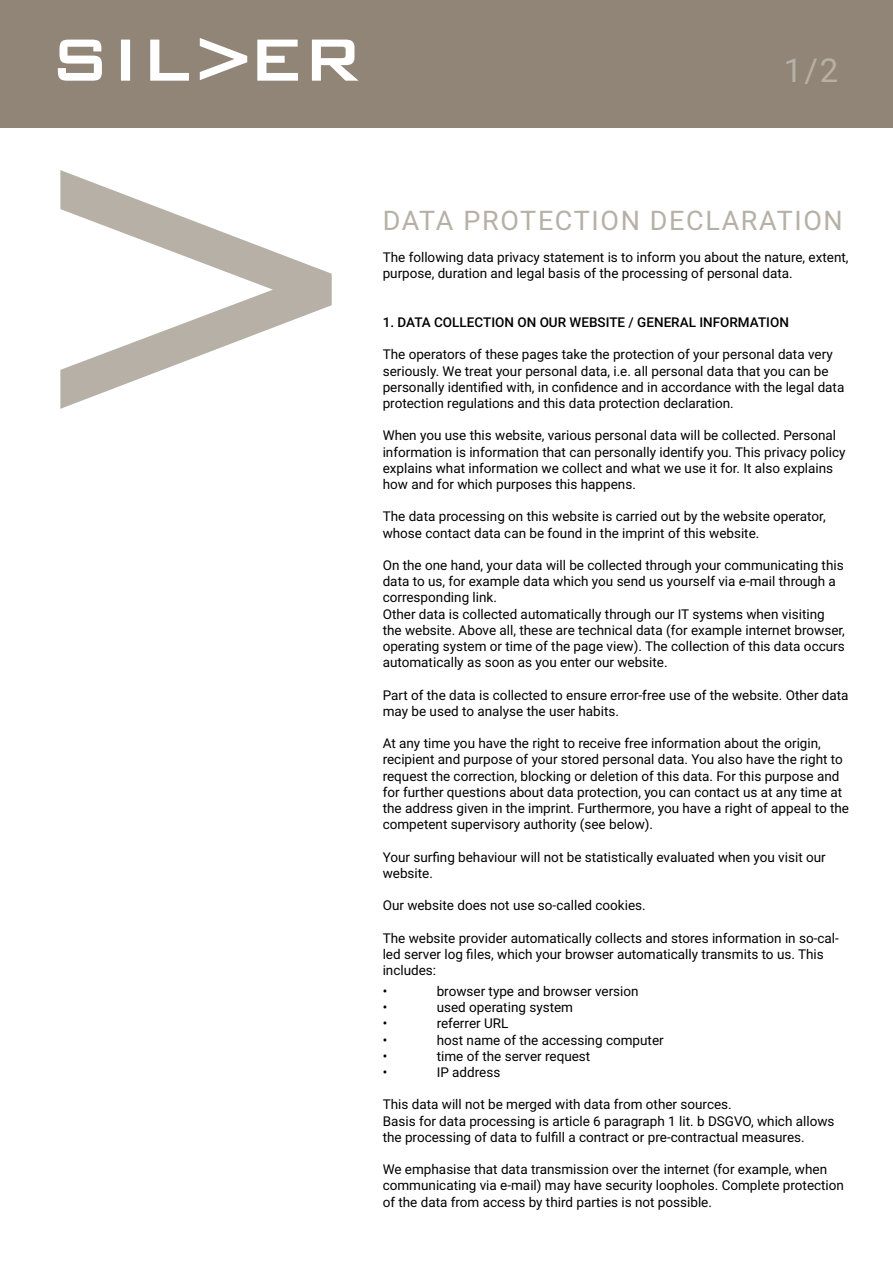
<style>
.page{position:relative;width:893px;height:1263px;background:#fff}
.page>*{position:absolute;margin:0;border:0;box-sizing:border-box;transform-origin:0 0}
.t1{font:33px "Roboto";color:#b6b0a6}
.t2{font:27px "Roboto";letter-spacing:.06em;color:#b6b0a6}
.t3{font:13.5px/16.2px "Roboto";color:#000}
.t4{font:500 13.5px "Roboto";color:#000}
</style>
<div class="page">
<svg style="left:60px;top:170px;width:272px;height:239px"></svg>
<div style="left:0;top:0;width:893px;height:128px;background:#908576"></div>
<svg style="left:58px;top:38px;width:301px;height:43px"></svg>
<h1 class="t1" style="left:784px;top:47px;width:56px">1/2</h1>
<h2 class="t2" style="left:383px;top:201px;width:462px">DATA PROTECTION DECLARATION</h2>
<p class="t3" style="left:383px;top:249px;width:467px">The following data privacy statement is to inform you about the nature, extent, purpose, duration and legal basis of the processing of personal data.</p>
<p class="t4" style="left:383px;top:313px;width:408px">1. DATA COLLECTION ON OUR WEBSITE / GENERAL INFORMATION</p>
<p class="t3" style="left:383px;top:346px;width:463px">The operators of these pages take the protection of your personal data very seriously. We treat your personal data, i.e. all personal data that you can be personally identified with, in confidence and in accordance with the legal data protection regulations and this data protection declaration.</p>
<p class="t3" style="left:383px;top:427px;width:464px">When you use this website, various personal data will be collected. Personal information is information that can personally identify you. This privacy policy explains what information we collect and what we use it for. It also explains how and for which purposes this happens.</p>
<p class="t3" style="left:383px;top:508px;width:444px">The data processing on this website is carried out by the website operator, whose contact data can be found in the imprint of this website.</p>
<p class="t3" style="left:383px;top:556px;width:464px">On the one hand, your data will be collected through your communicating this data to us, for example data which you send us yourself via e-mail through a corresponding link.<br>Other data is collected automatically through our IT systems when visiting the website. Above all, these are technical data (for example internet browser, operating system or time of the page view). The collection of this data occurs automatically as soon as you enter our website.</p>
<p class="t3" style="left:383px;top:686px;width:467px">Part of the data is collected to ensure error-free use of the website. Other data may be used to analyse the user habits.</p>
<p class="t3" style="left:383px;top:735px;width:468px">At any time you have the right to receive free information about the origin, recipient and purpose of your stored personal data. You also have the right to request the correction, blocking or deletion of this data. For this purpose and for further questions about data protection, you can contact us at any time at the address given in the imprint. Furthermore, you have a right of appeal to the competent supervisory authority (see below).</p>
<p class="t3" style="left:383px;top:848px;width:445px">Your surfing behaviour will not be statistically evaluated when you visit our website.</p>
<p class="t3" style="left:383px;top:897px;width:264px">Our website does not use so-called cookies.</p>
<p class="t3" style="left:383px;top:929px;width:458px">The website provider automatically collects and stores information in so-cal&shy;led server log files, which your browser automatically transmits to us. This includes:</p>
<p class="t3" style="left:383px;top:982px;width:6px">•</p>
<p class="t3" style="left:437px;top:982px;width:203px">browser type and browser version</p>
<p class="t3" style="left:383px;top:999px;width:6px">•</p>
<p class="t3" style="left:437px;top:999px;width:138px">used operating system</p>
<p class="t3" style="left:383px;top:1015px;width:6px">•</p>
<p class="t3" style="left:437px;top:1015px;width:73px">referrer URL</p>
<p class="t3" style="left:383px;top:1031px;width:6px">•</p>
<p class="t3" style="left:437px;top:1031px;width:229px">host name of the accessing computer</p>
<p class="t3" style="left:383px;top:1047px;width:6px">•</p>
<p class="t3" style="left:437px;top:1047px;width:155px">time of the server request</p>
<p class="t3" style="left:383px;top:1063px;width:6px">•</p>
<p class="t3" style="left:437px;top:1063px;width:65px">IP address</p>
<p class="t3" style="left:383px;top:1096px;width:453px">This data will not be merged with data from other sources.<br>Basis for data processing is article 6 paragraph 1 lit. b DSGVO, which allows the processing of data to fulfill a contract or pre-contractual measures.</p>
<p class="t3" style="left:383px;top:1161px;width:463px">We emphasise that data transmission over the internet (for example, when communicating via e-mail) may have security loopholes. Complete protection of the data from access by third parties is not possible.</p>
</div>
